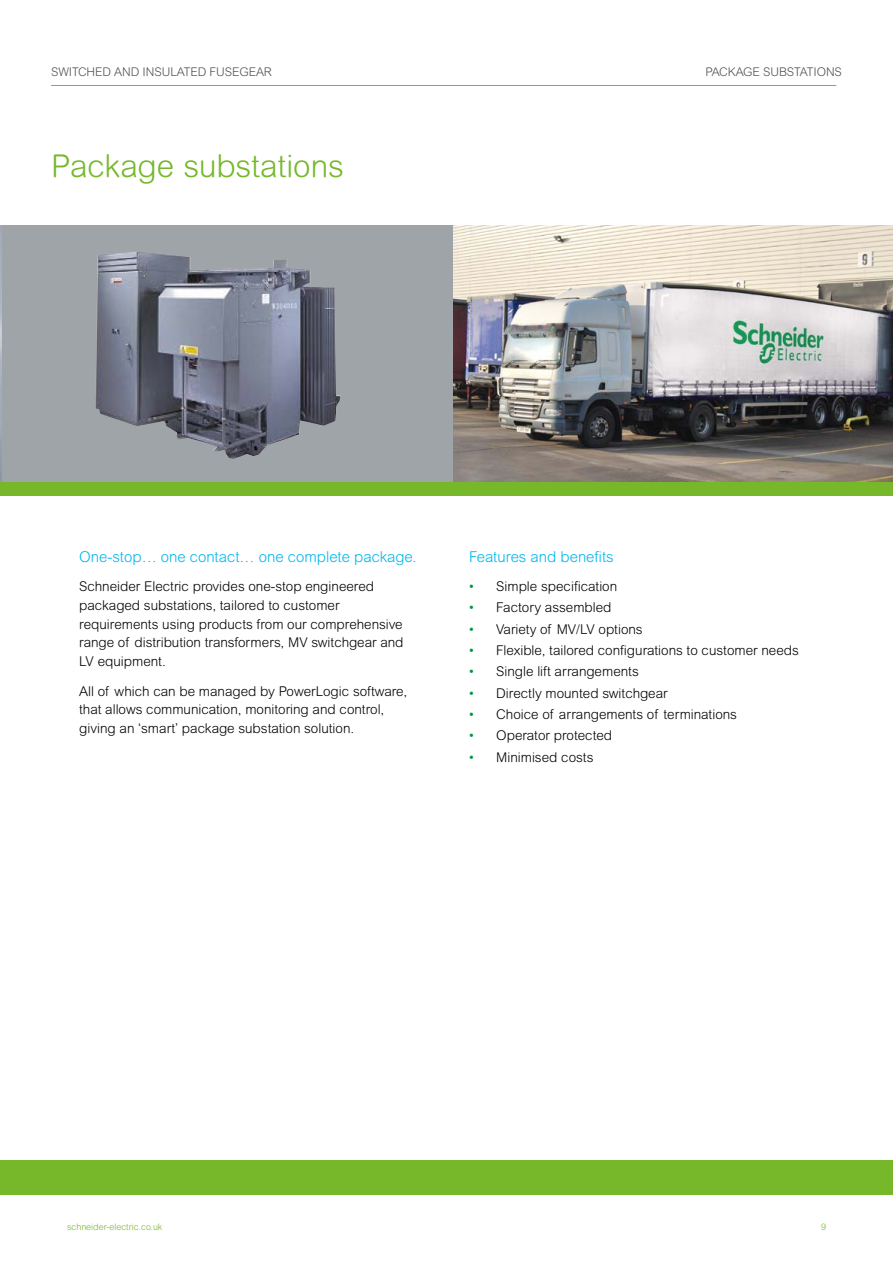
<style>
.page{position:relative;width:893px;height:1263px;background:#fff}
.page>*{position:absolute;margin:0;border:0;box-sizing:border-box;transform-origin:0 0}
.t1{font:300 31.5px "Arial Rounded MT Std";letter-spacing:-.005em;color:#76b82a}
.t2{font:300 15px "Arial Rounded MT Std";color:#00b6ed}
.t3{font:300 13.5px/18.8px "Arial Rounded MT Std";color:#000}
.t4{font:300 12px "Arial Rounded MT Std";letter-spacing:-.005em;color:#505456}
.t5{font:300 9px "Arial Rounded MT Std";color:#76b82a}
.s1{color:#009641}
</style>
<div class="page">
<div style="left:0;top:225px;width:454px;height:262px;background:#9fa4a9"></div>
<img style="left:0;top:225px;width:2px;height:257px">
<img style="left:453px;top:225px;width:440px;height:257px">
<div style="left:0;top:482px;width:893px;height:13px;background:#76b82a"></div>
<hr style="left:51px;top:85px;width:785px;height:1px;background:#76b82a">
<img style="left:95px;top:252px;width:246px;height:207px">
<div style="left:0;top:1161px;width:893px;height:34px;background:#76b82a"></div>
<p class="t4" style="left:51px;top:65px;width:222px">SWITCHED AND INSULATED FUSEGEAR</p>
<p class="t4" style="left:706px;top:65px;width:138px">PACKAGE SUBSTATIONS</p>
<h1 class="t1" style="left:51px;top:148px;width:294px">Package substations</h1>
<p class="t2" style="left:79px;top:548px;width:339px">One-stop… one contact… one complete package.</p>
<p class="t3" style="left:79px;top:577px;width:326px">Schneider Electric provides one-stop engineered packaged substations, tailored to customer requirements using products from our comprehensive range of distribution transformers, MV switchgear and LV equipment.</p>
<p class="t3" style="left:79px;top:681px;width:330px">All of which can be managed by PowerLogic software, that allows communication, monitoring and control, giving an ‘smart’ package substation solution.</p>
<p class="t2" style="left:469px;top:548px;width:146px">Features and benefits</p>
<p class="t3" style="left:469px;top:577px;width:150px"><span class="s1">•</span> Simple specification</p>
<p class="t3" style="left:469px;top:598px;width:144px"><span class="s1">•</span> Factory assembled</p>
<p class="t3" style="left:469px;top:620px;width:175px"><span class="s1">•</span> Variety of MV/LV options</p>
<p class="t3" style="left:469px;top:641px;width:331px"><span class="s1">•</span> Flexible, tailored configurations to customer needs</p>
<p class="t3" style="left:469px;top:662px;width:171px"><span class="s1">•</span> Single lift arrangements</p>
<p class="t3" style="left:469px;top:683px;width:200px"><span class="s1">•</span> Directly mounted switchgear</p>
<p class="t3" style="left:469px;top:705px;width:269px"><span class="s1">•</span> Choice of arrangements of terminations</p>
<p class="t3" style="left:469px;top:726px;width:145px"><span class="s1">•</span> Operator protected</p>
<p class="t3" style="left:469px;top:747px;width:126px"><span class="s1">•</span> Minimised costs</p>
<p class="t5" style="left:67px;top:1222px;width:97px">schneider-electric.co.uk</p>
<p class="t5" style="left:821px;top:1222px;width:6px">9</p>
</div>
